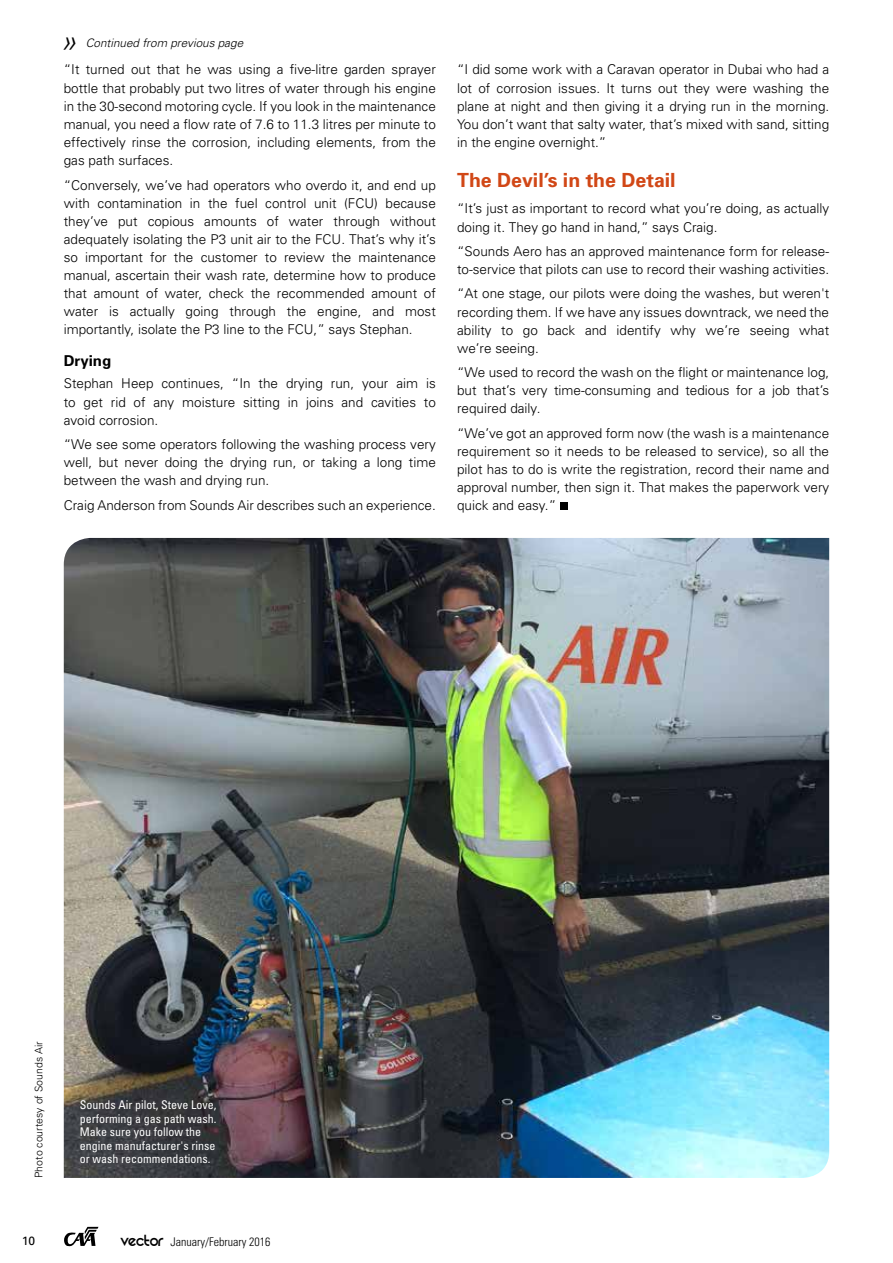
<style>
.page{position:relative;width:893px;height:1263px;background:#fff}
.page>*{position:absolute;margin:0;border:0;box-sizing:border-box;transform-origin:0 0}
.t1{font:italic 300 31.5px "Univers";color:#000}
.t2{font:700 19.5px "Univers";color:#d14716}
.t3{font:700 15px "Univers";color:#000}
.t4{font:300 13.5px/18.1px "Univers";color:#000;text-align:justify}
.t5{font:condensed 12px/13.5px "Univers";color:#fff}
.t6{font:300 condensed 12px "Univers";color:#000}
.t7{font:12px "Univers";color:#000}
.t8{font:italic 300 11.7px "Univers";color:#000}
.t9{font:300 10.5px "Univers";color:#000}
.s1{font-family:"REZ";font-weight:400;font-stretch:normal;font-size:18px}
</style>
<div class="page">
<div style="left:560px;top:503px;width:7px;height:7px;background:#000"></div>
<img style="left:64px;top:538px;width:765px;height:640px">
<svg style="left:64px;top:1227px;width:34px;height:19px"></svg>
<h1 class="t1" style="left:60px;top:22px;width:19px">»</h1>
<p class="t8" style="left:86px;top:36px;width:159px">Continued from previous page</p>
<p class="t4" style="left:64px;top:60px;width:374px">“It turned out that he was using a five-litre garden sprayer bottle that probably put two litres of water through his engine in the 30-second motoring cycle. If you look in the maintenance manual, you need a flow rate of 7.6 to 11.3 litres per minute to effectively rinse the corrosion, including elements, from the gas path surfaces.</p>
<p class="t4" style="left:64px;top:175px;width:374px">“Conversely, we’ve had operators who overdo it, and end up with contamination in the fuel control unit (FCU) because they’ve put copious amounts of water through without adequately isolating the P3 unit air to the FCU. That’s why it’s so important for the customer to review the maintenance manual, ascertain their wash rate, determine how to produce that amount of water, check the recommended amount of water is actually going through the engine, and most importantly, isolate the P3 line to the FCU,” says Stephan.</p>
<p class="t3" style="left:64px;top:351px;width:49px">Drying</p>
<p class="t4" style="left:64px;top:374px;width:374px">Stephan Heep continues, “In the drying run, your aim is to get rid of any moisture sitting in joins and cavities to avoid corrosion.</p>
<p class="t4" style="left:64px;top:435px;width:374px">“We see some operators following the washing process very well, but never doing the drying run, or taking a long time between the wash and drying run.</p>
<p class="t4" style="left:64px;top:496px;width:374px">Craig Anderson from Sounds Air describes such an experience.</p>
<p class="t4" style="left:457px;top:60px;width:374px">“I did some work with a Caravan operator in Dubai who had a lot of corrosion issues. It turns out they were washing the plane at night and then giving it a drying run in the morning.<br>You don’t want that salty water, that’s mixed with sand, sitting in the engine overnight.”</p>
<h2 class="t2" style="left:457px;top:167px;width:220px">The Devil’s in the Detail</h2>
<p class="t4" style="left:457px;top:199px;width:374px">“It’s just as important to record what you’re doing, as actually doing it. They go hand in hand,” says Craig.</p>
<p class="t4" style="left:457px;top:242px;width:374px">“Sounds Aero has an approved maintenance form for release&shy;to-service that pilots can use to record their washing activities.</p>
<p class="t4" style="left:457px;top:284px;width:374px">“At one stage, our pilots were doing the washes, but weren't recording them. If we have any issues downtrack, we need the ability to go back and identify why we’re seeing what we’re seeing.</p>
<p class="t4" style="left:457px;top:363px;width:374px">“We used to record the wash on the flight or maintenance log, but that’s very time-consuming and tedious for a job that’s required daily.</p>
<p class="t4" style="left:457px;top:423px;width:374px">“We’ve got an approved form now (the wash is a maintenance requirement so it needs to be released to service), so all the pilot has to do is write the registration, record their name and approval number, then sign it. That makes the paperwork very quick and easy.”</p>
<p class="t9" style="left:33px;top:1178px;width:138px;rotate:-90deg">Photo courtesy of Sounds Air</p>
<p class="t5" style="left:80px;top:1098px;width:138px">Sounds Air pilot, Steve Love, performing a gas path wash.<br>Make sure you follow the engine manufacturer's rinse or wash recommendations.</p>
<p class="t7" style="left:22px;top:1234px;width:15px">10</p>
<p class="t6" style="left:121px;top:1234px;width:151px"><span class="s1">vector</span> January/February 2016</p>
</div>
